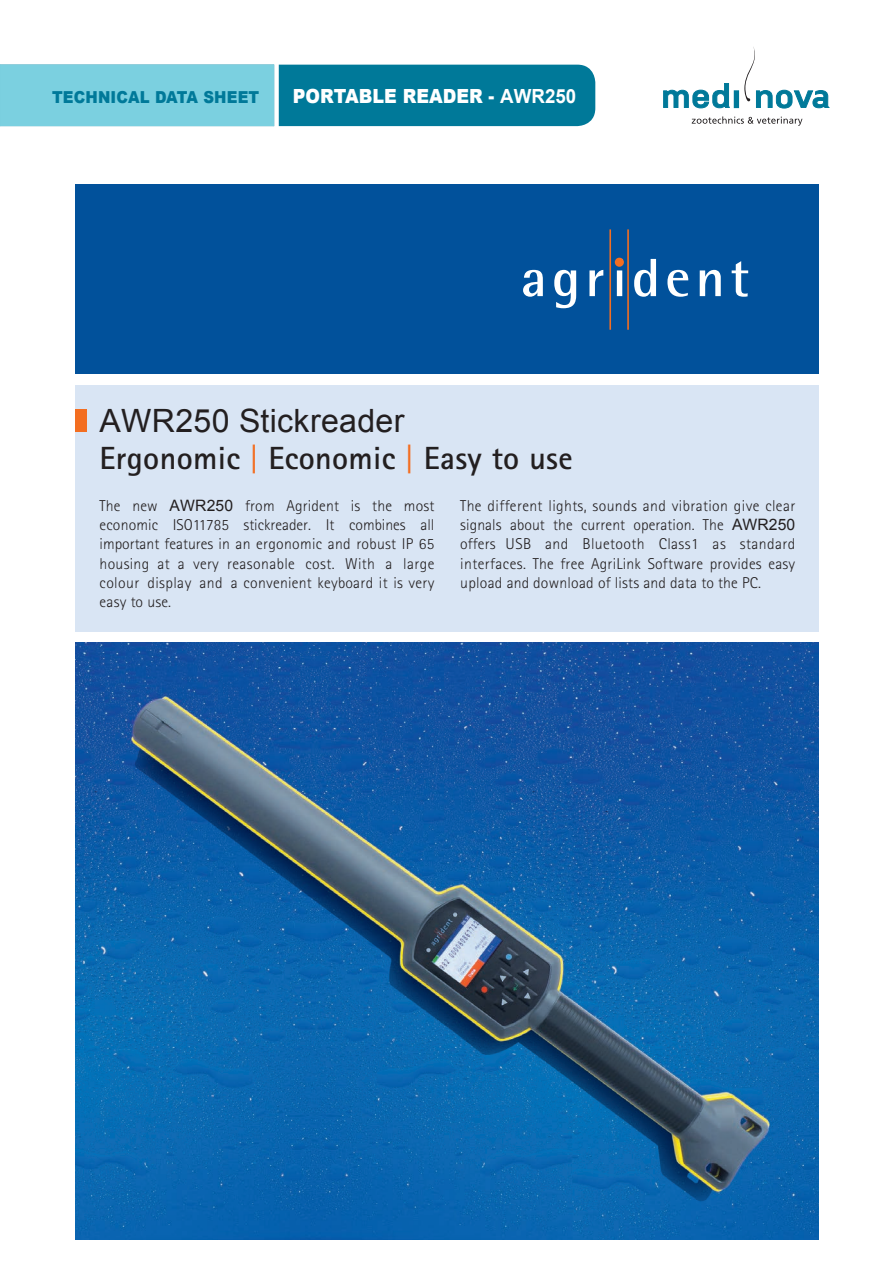
<style>
.page{position:relative;width:893px;height:1263px;background:#fff}
.page>*{position:absolute;margin:0;border:0;box-sizing:border-box;transform-origin:0 0}
.t1{font:700 53.85px "Rotis Semi Sans";color:#fff}
.t2{font:700 32.1px/37.2px "Rotis Sans Serif";color:#231f20}
.t3{font:900 19.5px "Arial";color:#fff;scale:.9 1}
.t4{font:900 16.5px "Arial";letter-spacing:.01em;color:#007999;scale:.9 1}
.t5{font:300 15.75px/19.2px "Rotis Sans Serif";letter-spacing:.015em;color:#231f20;text-align:justify}
.s1{font-weight:700}
.s2{font-family:"Arial";font-weight:400}
.s3{font-weight:400;color:#f36e21}
</style>
<div class="page">
<svg style="left:0;top:65px;width:595px;height:61px;background:#39a1ba"></svg>
<div style="left:274px;top:54px;width:5px;height:83px;background:#fff"></div>
<svg style="left:663px;top:83px;width:67px;height:25px"></svg>
<svg style="left:744px;top:47px;width:85px;height:61px"></svg>
<div style="left:734px;top:91px;width:5px;height:17px;background:#007999"></div>
<svg style="left:692px;top:116px;width:110px;height:10px"></svg>
<div style="left:75px;top:385px;width:743px;height:246px;background:#d9e5f4"></div>
<div style="left:75px;top:184px;width:743px;height:189px;background:#01519b"></div>
<img style="left:75px;top:643px;width:744px;height:597px">
<div style="left:75px;top:409px;width:12px;height:22px;background:#f36e21"></div>
<hr style="left:609px;top:229px;width:2px;height:101px;background:#f36e21">
<hr style="left:627px;top:229px;width:2px;height:101px;background:#f36e21">
<div style="left:615px;top:258px;width:9px;height:9px;background:#f36e21;border-radius:50%"></div>
<p class="t4" style="left:52px;top:85px;width:232px">TECHNICAL DATA SHEET</p>
<p class="t3" style="left:293px;top:82px;width:316px">PORTABLE READER - <span class="s1">AWR250</span></p>
<p class="t1" style="left:521px;top:245px;width:230px">agrident</p>
<p class="t2" style="left:100px;top:402px;width:474px"><span class="s2">AWR250 Stickreader<br></span>Ergonomic <span class="s3">|</span> Economic <span class="s3">|</span> Easy to use</p>
<p class="t5" style="left:100px;top:496px;width:336px">The new <span class="s2">AWR250</span> from Agrident is the most economic ISO11785 stickreader. It combines all important features in an ergonomic and robust IP 65 housing at a very reasonable cost. With a large colour display and a convenient keyboard it is very easy to use.</p>
<p class="t5" style="left:460px;top:496px;width:336px">The different lights, sounds and vibration give clear signals about the current operation. The <span class="s2">AWR250 </span>offers USB and Bluetooth Class1 as standard interfaces. The free AgriLink Software provides easy upload and download of lists and data to the PC.</p>
</div>
